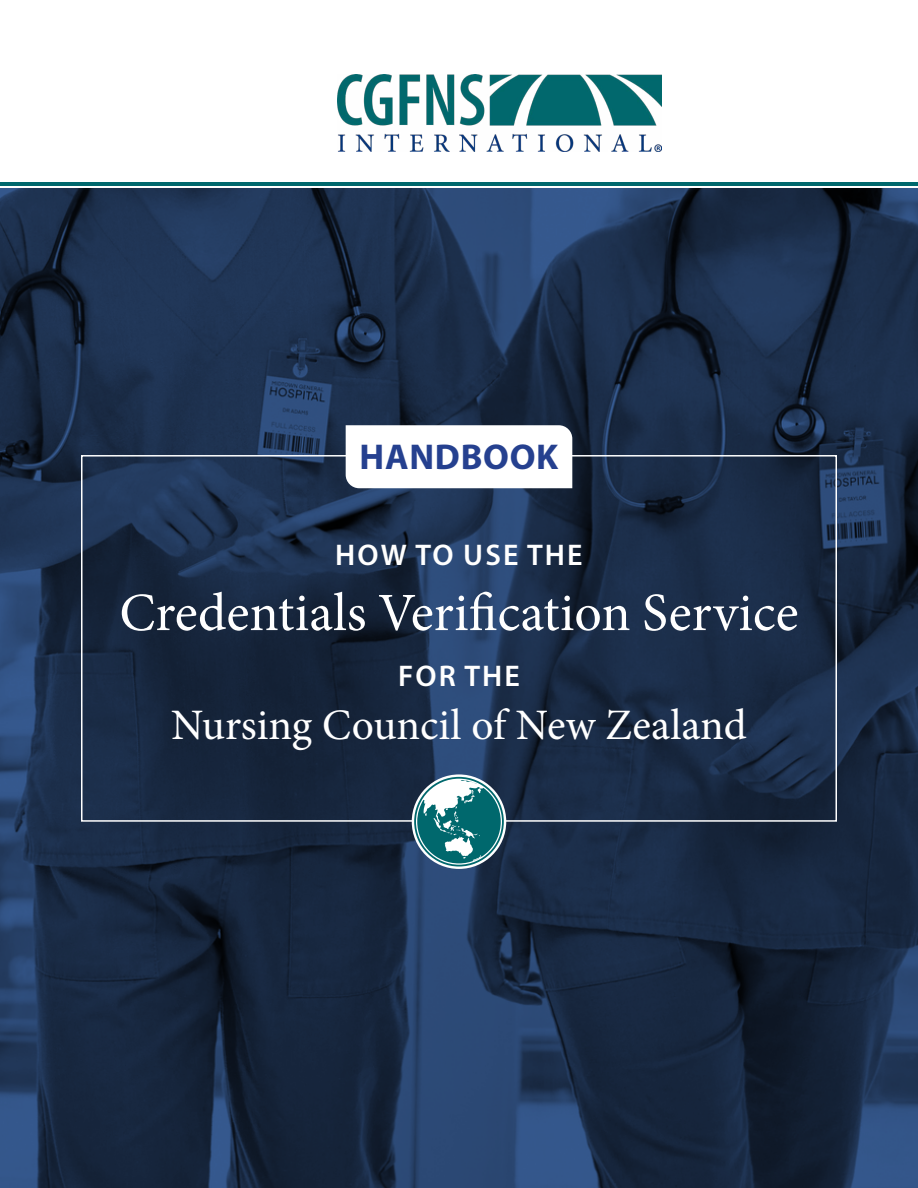
<style>
.page{position:relative;width:918px;height:1188px;background:#fff}
.page>*{position:absolute;margin:0;border:0;box-sizing:border-box;transform-origin:0 0}
.t1{font:54px "Minion Pro";color:#fff}
.t2{font:43.5px "Minion Pro";color:#fff}
.t3{font:700 36px "Myriad Pro";letter-spacing:.02em;color:#25408f}
.t4{font:600 30px "Myriad Pro";letter-spacing:.07em;color:#fff}
</style>
<div class="page">
<img style="left:0;top:188px;width:918px;height:1000px">
<img style="left:338px;top:74px;width:324px;height:77px">
<hr style="left:0;top:182px;width:918px;height:3px;background:#00686d">
<div style="left:81px;top:455px;width:756px;height:367px;border:2px solid #fff"></div>
<svg style="left:346px;top:425px;width:226px;height:63px"></svg>
<svg style="left:414px;top:777px;width:90px;height:90px"></svg>
<p class="t3" style="left:360px;top:433px;width:200px">HANDBOOK</p>
<p class="t4" style="left:335px;top:536px;width:249px">HOW TO USE THE</p>
<p class="t1" style="left:119px;top:577px;width:681px">Credentials Verification Service</p>
<p class="t4" style="left:398px;top:657px;width:123px">FOR THE</p>
<p class="t2" style="left:171px;top:696px;width:577px">Nursing Council of New Zealand</p>
</div>
